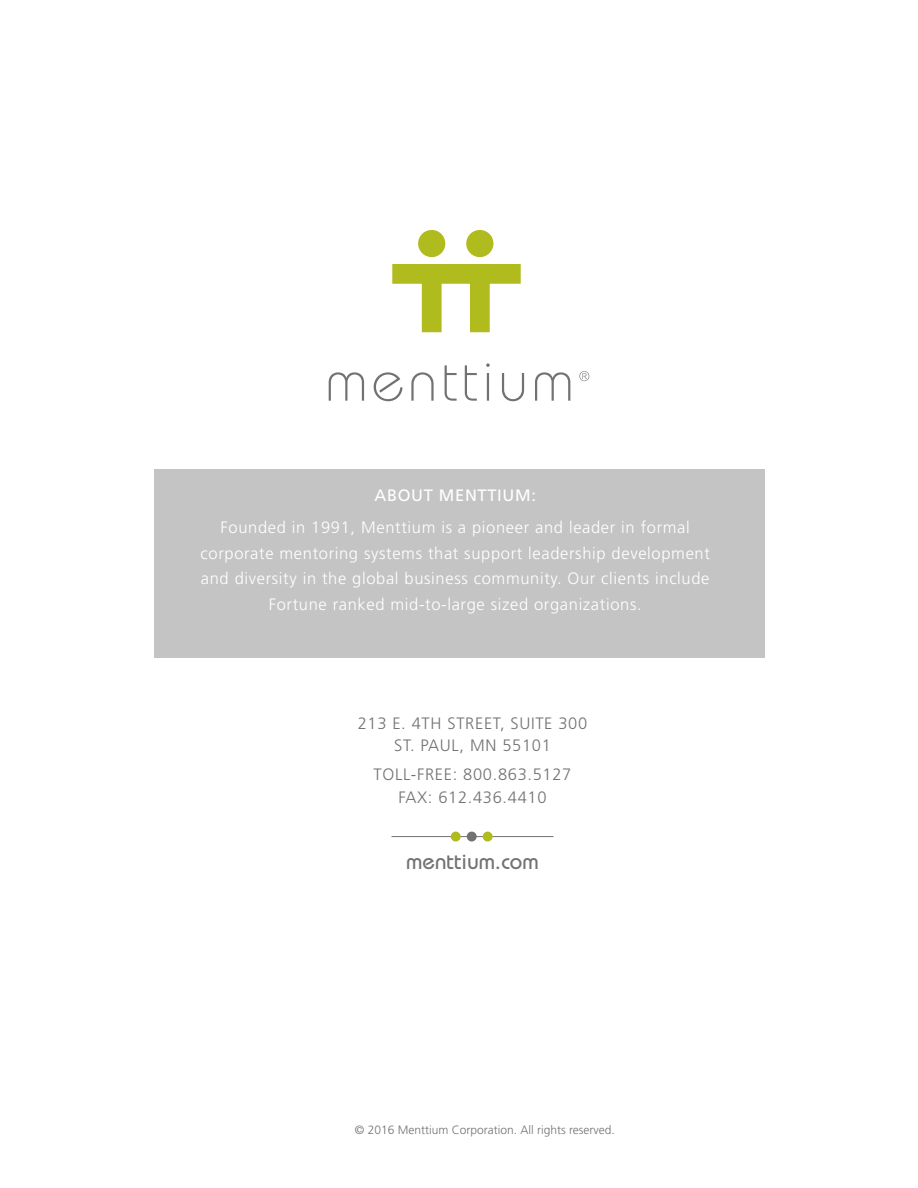
<style>
.page{position:relative;width:918px;height:1188px;background:#fff}
.page>*{position:absolute;margin:0;border:0;box-sizing:border-box;transform-origin:0 0}
.t1{font:500 22.5px "Bauhaus Std";color:#717271}
.t2{font:300 16.5px/25.5px "Frutiger LT Std";letter-spacing:.04em;color:#fff;text-align:center}
.t3{font:300 16.5px/22.5px "Frutiger LT Std";letter-spacing:.04em;color:#717271;text-align:center}
.t4{font:16.5px "Frutiger LT Std";letter-spacing:.04em;color:#fff}
.t5{font:300 12px "Frutiger LT Std";color:#717271}
</style>
<div class="page">
<div style="left:154px;top:469px;width:610px;height:189px;background:#c5c4c4"></div>
<svg style="left:329px;top:372px;width:35px;height:29px"></svg>
<svg style="left:374px;top:372px;width:29px;height:29px"></svg>
<svg style="left:411px;top:372px;width:23px;height:29px"></svg>
<svg style="left:445px;top:365px;width:12px;height:36px"></svg>
<svg style="left:465px;top:365px;width:12px;height:36px"></svg>
<hr style="left:487px;top:373px;width:2px;height:28px;background:#717271">
<svg style="left:486px;top:363px;width:4px;height:4px"></svg>
<svg style="left:502px;top:373px;width:22px;height:28px"></svg>
<svg style="left:535px;top:372px;width:35px;height:29px"></svg>
<svg style="left:579px;top:371px;width:10px;height:10px"></svg>
<svg style="left:392px;top:264px;width:129px;height:68px"></svg>
<div style="left:418px;top:230px;width:27px;height:27px;background:#b0bb1d;border-radius:50%"></div>
<div style="left:466px;top:230px;width:27px;height:27px;background:#b0bb1d;border-radius:50%"></div>
<hr style="left:392px;top:836px;width:162px;height:1px;background:#717271">
<div style="left:467px;top:832px;width:10px;height:10px;background:#717271;border-radius:50%"></div>
<div style="left:451px;top:832px;width:10px;height:10px;background:#b0bb1d;border-radius:50%"></div>
<div style="left:483px;top:832px;width:10px;height:10px;background:#b0bb1d;border-radius:50%"></div>
<p class="t4" style="left:375px;top:486px;width:163px">ABOUT MENTTIUM:</p>
<p class="t2" style="left:201px;top:515px;width:511px">Founded in 1991, Menttium is a pioneer and leader in formal corporate mentoring systems that support leadership development and diversity in the global business community. Our clients include Fortune ranked mid-to-large sized organizations.</p>
<p class="t3" style="left:358px;top:712px;width:231px">213 E. 4TH STREET, SUITE 300<br>ST. PAUL, MN 55101</p>
<p class="t3" style="left:374px;top:764px;width:199px">TOLL-FREE: 800.863.5127<br>FAX: 612.436.4410</p>
<p class="t1" style="left:406px;top:848px;width:134px">menttium.com</p>
<p class="t5" style="left:355px;top:1123px;width:262px">© 2016 Menttium Corporation. All rights reserved.</p>
</div>
